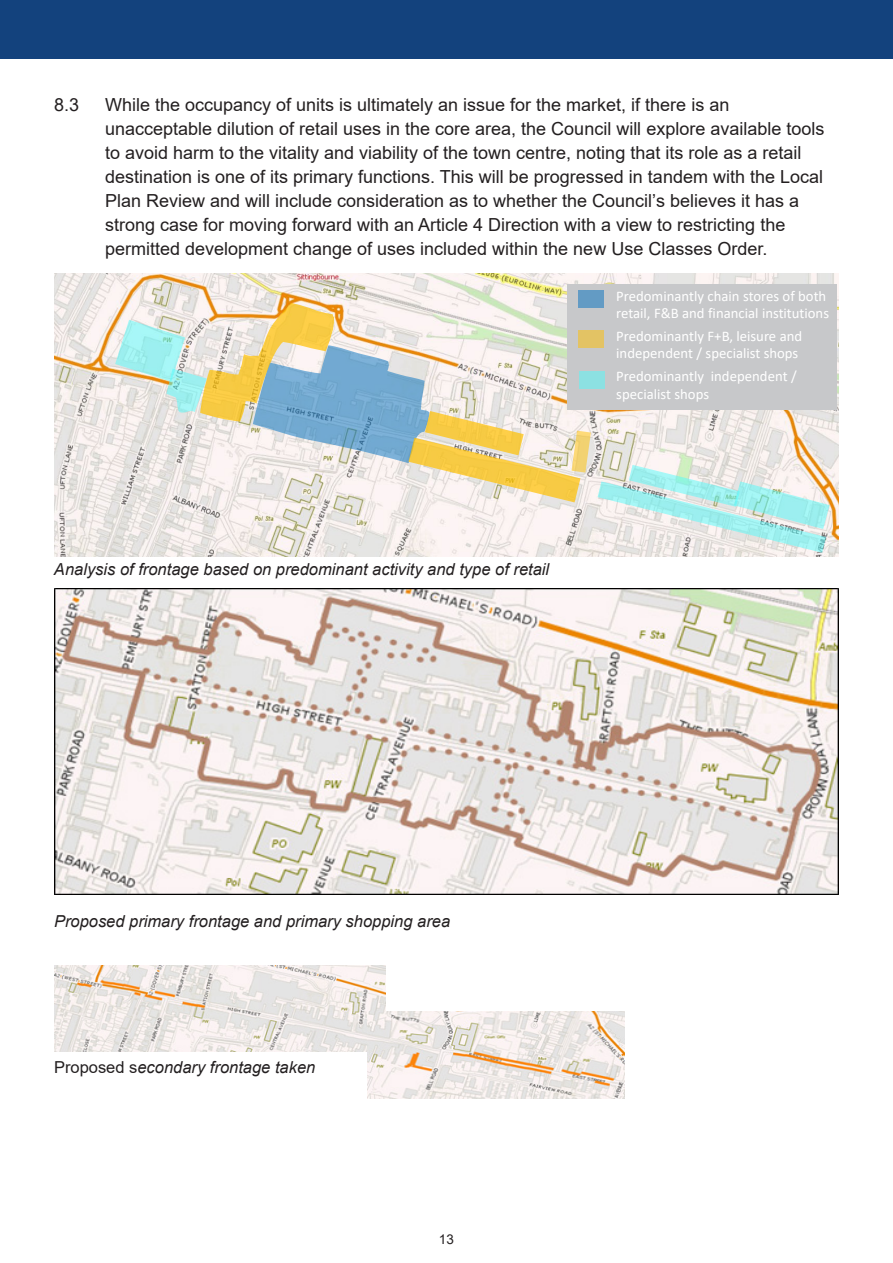
<style>
.page{position:relative;width:893px;height:1263px;background:#fff}
.page>*{position:absolute;margin:0;border:0;box-sizing:border-box;transform-origin:0 0}
.t1{font:18px/24px "Arial";color:#231f20}
.t2{font:italic 16.5px "Arial";color:#231f20}
.t3{font:14.7px/17.7px "Calibri";color:#fff}
.t4{font:13.5px "Arial";color:#231f20}
.s1{font-style:normal}
</style>
<div class="page">
<div style="left:0;top:0;width:893px;height:59px;background:#13427d"></div>
<img style="left:54px;top:273px;width:785px;height:284px">
<div style="left:567px;top:284px;width:270px;height:125px;background:#c7c8ca"></div>
<div style="left:579px;top:371px;width:26px;height:17px;background:#8ce1e2"></div>
<div style="left:578px;top:291px;width:26px;height:17px;background:#639bc4"></div>
<div style="left:578px;top:330px;width:26px;height:18px;background:#e3c364"></div>
<svg style="left:597px;top:465px;width:232px;height:88px"></svg>
<svg style="left:115px;top:303px;width:476px;height:199px"></svg>
<img style="left:54px;top:588px;width:784px;height:306px">
<img style="left:54px;top:965px;width:331px;height:87px">
<img style="left:367px;top:1011px;width:258px;height:87px">
<p class="t1" style="left:54px;top:92px;width:27px">8.3</p>
<p class="t1" style="left:105px;top:92px;width:721px">While the occupancy of units is ultimately an issue for the market, if there is an unacceptable dilution of retail uses in the core area, the Council will explore available tools to avoid harm to the vitality and viability of the town centre, noting that its role as a retail destination is one of its primary functions. This will be progressed in tandem with the Local Plan Review and will include consideration as to whether the Council’s believes it has a strong case for moving forward with an Article 4 Direction with a view to restricting the permitted development change of uses included within the new Use Classes Order.</p>
<p class="t3" style="left:616px;top:286px;width:214px">Predominantly chain stores of both retail, F&amp;B and financial institutions</p>
<p class="t3" style="left:616px;top:327px;width:187px">Predominantly F+B, leisure and independent / specialist shops</p>
<p class="t3" style="left:616px;top:367px;width:182px">Predominantly independent / specialist shops</p>
<p class="t2" style="left:54px;top:558px;width:497px">Analysis of frontage based on predominant activity and type of retail</p>
<p class="t2" style="left:54px;top:911px;width:398px">Proposed primary frontage and primary shopping area</p>
<p class="t2" style="left:54px;top:1056px;width:263px"><span class="s1">Proposed s</span>econdary frontage taken</p>
<p class="t4" style="left:439px;top:1230px;width:17px">13</p>
</div>
